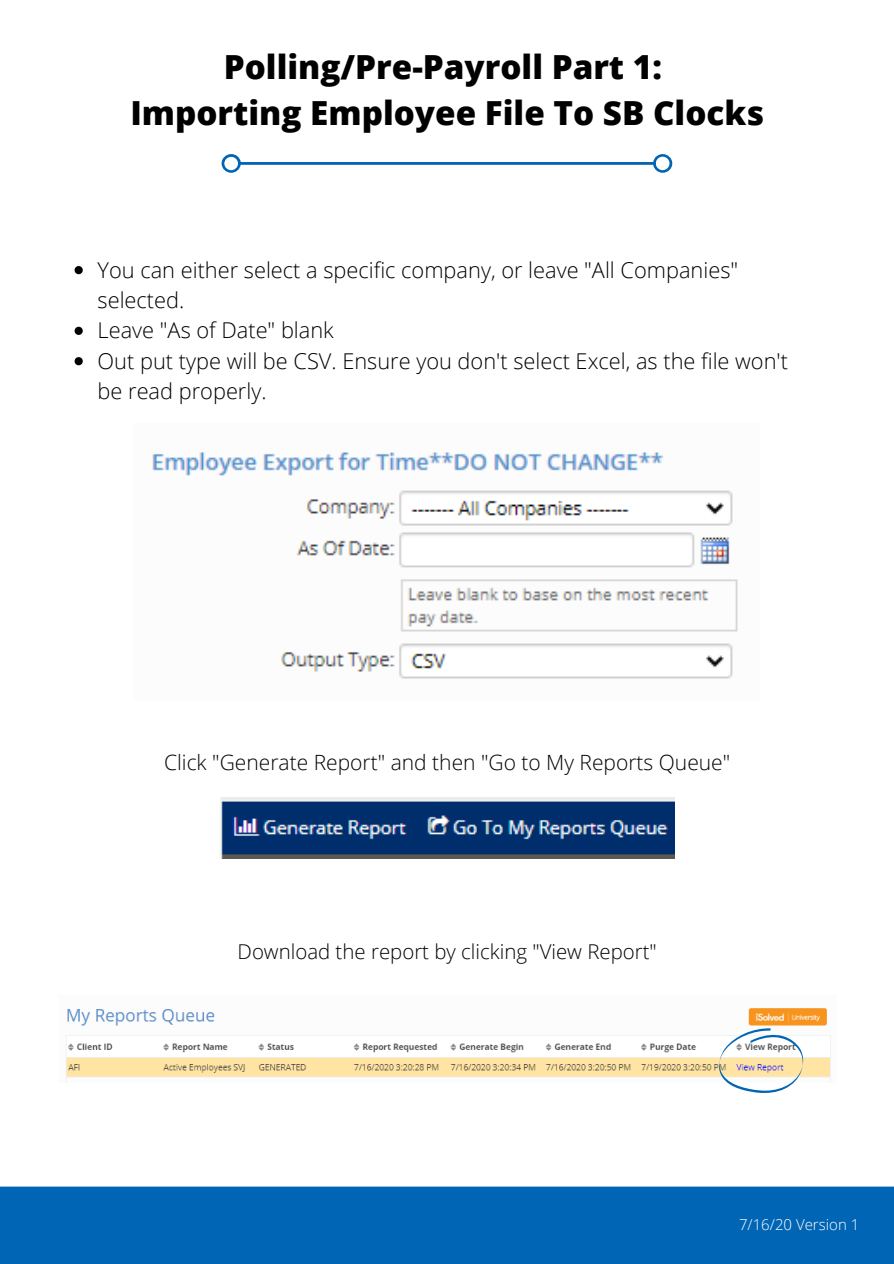
<style>
.page{position:relative;width:894px;height:1264px;background:#fff}
.page>*{position:absolute;margin:0;border:0;box-sizing:border-box;transform-origin:0 0}
.t1{font:800 33.15px/46px "Open Sans";color:#000;text-align:center}
.t2{font:300 21.75px/30.3px "Open Sans";color:#000}
.t3{font:300 21px "Open Sans";color:#000}
.t4{font:300 20.4px "Open Sans";color:#000}
.t5{font:300 15px "Open Sans";color:#fff}
</style>
<div class="page">
<svg style="left:221px;top:154px;width:451px;height:19px"></svg>
<div style="left:0;top:1186px;width:893px;height:77px;background:#0165b5"></div>
<svg style="left:75px;top:266px;width:8px;height:8px"></svg>
<svg style="left:75px;top:327px;width:8px;height:8px"></svg>
<svg style="left:75px;top:357px;width:8px;height:8px"></svg>
<img style="left:66px;top:1008px;width:765px;height:74px">
<img style="left:151px;top:452px;width:587px;height:227px">
<img style="left:221px;top:797px;width:453px;height:61px">
<svg style="left:718px;top:1028px;width:85px;height:65px"></svg>
<h1 class="t1" style="left:130px;top:43px;width:635px">Polling/Pre-Payroll Part 1:<br>Importing Employee File To SB Clocks</h1>
<p class="t2" style="left:98px;top:254px;width:691px">You can either select a specific company, or leave "All Companies" selected.<br>Leave "As of Date" blank<br>Out put type will be CSV. Ensure you don't select Excel, as the file won't be read properly.</p>
<p class="t3" style="left:164px;top:747px;width:567px">Click "Generate Report" and then "Go to My Reports Queue"</p>
<p class="t4" style="left:237px;top:937px;width:420px">Download the report by clicking "View Report"</p>
<p class="t5" style="left:738px;top:1213px;width:122px">7/16/20 Version 1</p>
</div>
